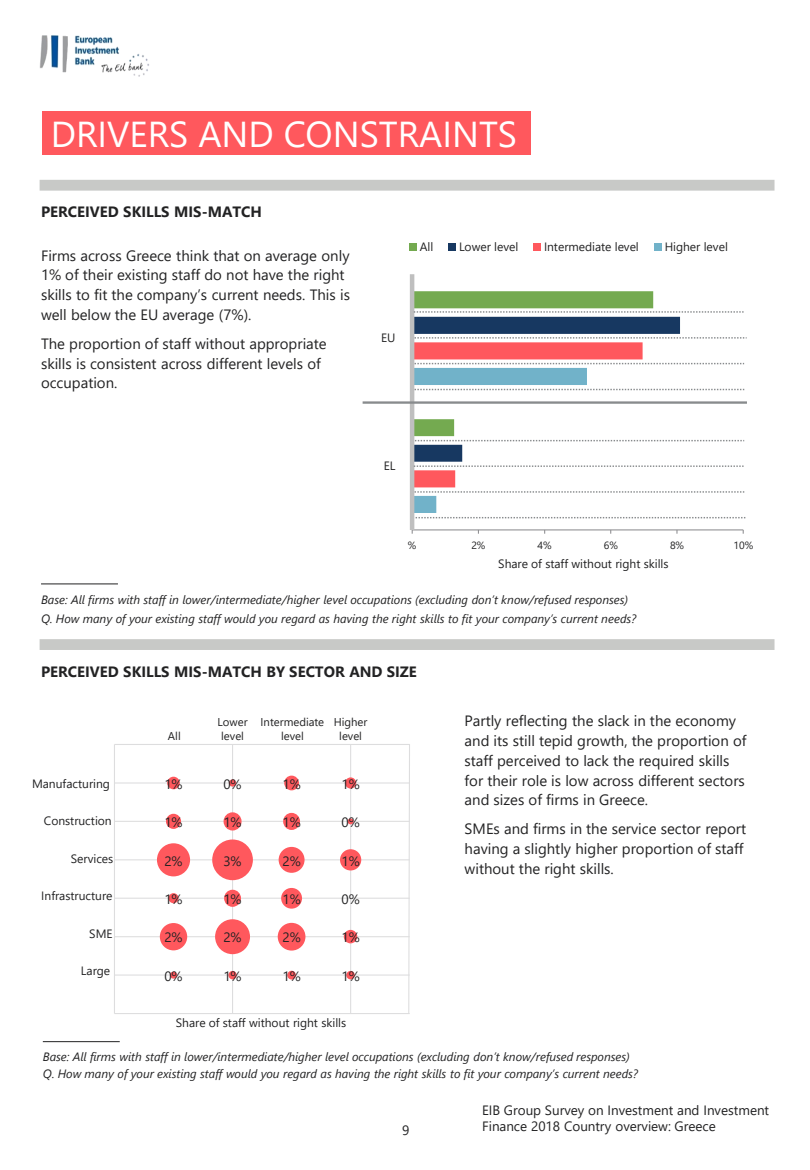
<style>
.page{position:relative;width:810px;height:1170px;background:#fff}
.page>*{position:absolute;margin:0;border:0;box-sizing:border-box;transform-origin:0 0}
.t1{font:36px "Segoe UI";color:#fff}
.t2{font:15px/19.8px "Segoe UI";color:#222223}
.t3{font:700 15px "Segoe UI";color:#222223}
.t4{font:13.5px/15.3px "Segoe UI";color:#222223}
.t5{font:italic 12px "Segoe UI";letter-spacing:-.005em;color:#222223}
.t6{font:12px "Segoe UI";color:#222223}
.t7{font:11.4px/13.5px "Segoe UI";color:#222223;text-align:center}
.t8{font:10.5px "Segoe UI";color:#222223}
</style>
<div class="page">
<img style="left:39px;top:35px;width:110px;height:42px">
<hr style="left:412px;top:529px;width:331px;height:1px;background:#8f8f92">
<hr style="left:410px;top:274px;width:4px;height:256px;background:#bfbfbf">
<div style="left:410px;top:244px;width:7px;height:7px;background:#74aa50"></div>
<div style="left:449px;top:244px;width:7px;height:7px;background:#173861"></div>
<div style="left:534px;top:244px;width:7px;height:7px;background:#ff585d"></div>
<div style="left:654px;top:244px;width:8px;height:7px;background:#71b2c9"></div>
<hr style="left:114px;top:1013px;width:296px;height:1px;background:#ddddde">
<hr style="left:114px;top:975px;width:296px;height:1px;background:#ddddde">
<hr style="left:114px;top:936px;width:296px;height:1px;background:#ddddde">
<hr style="left:114px;top:898px;width:296px;height:1px;background:#ddddde">
<hr style="left:114px;top:859px;width:296px;height:1px;background:#ddddde">
<hr style="left:114px;top:821px;width:296px;height:1px;background:#ddddde">
<hr style="left:114px;top:782px;width:296px;height:2px;background:#ddddde">
<hr style="left:114px;top:744px;width:296px;height:1px;background:#ddddde">
<hr style="left:114px;top:744px;width:1px;height:270px;background:#ddddde">
<hr style="left:232px;top:744px;width:1px;height:270px;background:#ddddde">
<hr style="left:350px;top:744px;width:1px;height:270px;background:#ddddde">
<div style="left:170px;top:972px;width:7px;height:7px;background:#ff585d;border-radius:50%"></div>
<div style="left:215px;top:919px;width:35px;height:35px;background:#ff585d;border-radius:50%"></div>
<div style="left:281px;top:888px;width:21px;height:21px;background:#ff585d;border-radius:50%"></div>
<div style="left:160px;top:923px;width:27px;height:27px;background:#ff585d;border-radius:50%"></div>
<div style="left:168px;top:893px;width:11px;height:10px;background:#ff585d;border-radius:50%"></div>
<div style="left:157px;top:843px;width:33px;height:33px;background:#ff585d;border-radius:50%"></div>
<div style="left:166px;top:814px;width:15px;height:15px;background:#ff585d;border-radius:50%"></div>
<div style="left:224px;top:890px;width:17px;height:17px;background:#ff585d;border-radius:50%"></div>
<div style="left:212px;top:840px;width:41px;height:40px;background:#ff585d;border-radius:50%"></div>
<div style="left:224px;top:812px;width:18px;height:19px;background:#ff585d;border-radius:50%"></div>
<div style="left:279px;top:847px;width:26px;height:26px;background:#ff585d;border-radius:50%"></div>
<div style="left:283px;top:813px;width:17px;height:17px;background:#ff585d;border-radius:50%"></div>
<div style="left:228px;top:971px;width:9px;height:8px;background:#ff585d;border-radius:50%"></div>
<div style="left:287px;top:971px;width:9px;height:9px;background:#ff585d;border-radius:50%"></div>
<div style="left:278px;top:923px;width:27px;height:28px;background:#ff585d;border-radius:50%"></div>
<div style="left:167px;top:777px;width:13px;height:12px;background:#ff585d;border-radius:50%"></div>
<div style="left:229px;top:779px;width:7px;height:8px;background:#ff585d;border-radius:50%"></div>
<div style="left:284px;top:776px;width:15px;height:14px;background:#ff585d;border-radius:50%"></div>
<div style="left:346px;top:971px;width:9px;height:8px;background:#ff585d;border-radius:50%"></div>
<div style="left:344px;top:930px;width:13px;height:13px;background:#ff585d;border-radius:50%"></div>
<div style="left:340px;top:849px;width:21px;height:21px;background:#ff585d;border-radius:50%"></div>
<svg style="left:348px;top:818px;width:6px;height:6px"></svg>
<div style="left:345px;top:777px;width:11px;height:12px;background:#ff585d;border-radius:50%"></div>
<div style="left:42px;top:111px;width:489px;height:44px;background:#ff585d"></div>
<div style="left:40px;top:180px;width:735px;height:11px;background:#c8c9c7"></div>
<div style="left:40px;top:639px;width:735px;height:11px;background:#c8c9c7"></div>
<hr style="left:41px;top:584px;width:77px;height:1px;background:#222223">
<hr style="left:43px;top:1041px;width:77px;height:1px;background:#222223">
<svg style="left:408px;top:745px;width:2px;height:268px"></svg>
<hr style="left:363px;top:401px;width:384px;height:3px;background:#888b8d">
<svg style="left:412px;top:291px;width:335px;height:227px"></svg>
<p class="t1" style="left:51px;top:108px;width:468px">DRIVERS AND CONSTRAINTS</p>
<p class="t3" style="left:41px;top:201px;width:222px">PERCEIVED SKILLS MIS-MATCH</p>
<p class="t2" style="left:41px;top:244px;width:311px">Firms across Greece think that on average only 1% of their existing staff do not have the right skills to fit the company’s current needs. This is well below the EU average (7%).</p>
<p class="t2" style="left:41px;top:332px;width:287px">The proportion of staff without appropriate skills is consistent across different levels of occupation.</p>
<p class="t6" style="left:420px;top:238px;width:15px">All</p>
<p class="t6" style="left:459px;top:238px;width:61px">Lower level</p>
<p class="t6" style="left:544px;top:238px;width:96px">Intermediate level</p>
<p class="t6" style="left:665px;top:238px;width:65px">Higher level</p>
<p class="t6" style="left:381px;top:329px;width:16px">EU</p>
<p class="t6" style="left:384px;top:457px;width:13px">EL</p>
<p class="t8" style="left:408px;top:538px;width:10px">%</p>
<p class="t8" style="left:471px;top:538px;width:16px">2%</p>
<p class="t8" style="left:538px;top:538px;width:16px">4%</p>
<p class="t8" style="left:604px;top:538px;width:16px">6%</p>
<p class="t8" style="left:670px;top:538px;width:16px">8%</p>
<p class="t8" style="left:733px;top:538px;width:21px">10%</p>
<p class="t6" style="left:498px;top:555px;width:172px">Share of staff without right skills</p>
<p class="t5" style="left:41px;top:591px;width:589px">Base: All firms with staff in lower/intermediate/higher level occupations (excluding don’t know/refused responses)</p>
<p class="t5" style="left:41px;top:610px;width:597px">Q. How many of your existing staff would you regard as having the right skills to fit your company’s current needs?</p>
<p class="t3" style="left:41px;top:660px;width:377px">PERCEIVED SKILLS MIS-MATCH BY SECTOR AND SIZE</p>
<p class="t6" style="left:32px;top:775px;width:79px">Manufacturing</p>
<p class="t6" style="left:44px;top:812px;width:69px">Construction</p>
<p class="t6" style="left:71px;top:850px;width:44px">Services</p>
<p class="t6" style="left:41px;top:887px;width:73px">Infrastructure</p>
<p class="t6" style="left:89px;top:925px;width:25px">SME</p>
<p class="t6" style="left:81px;top:962px;width:31px">Large</p>
<p class="t7" style="left:168px;top:728px;width:14px">All</p>
<p class="t7" style="left:218px;top:715px;width:32px">Lower level</p>
<p class="t7" style="left:261px;top:715px;width:65px">Intermediate</p>
<p class="t7" style="left:281px;top:728px;width:24px">level</p>
<p class="t7" style="left:334px;top:715px;width:35px">Higher level</p>
<p class="t4" style="left:164px;top:775px;width:20px">1%</p>
<p class="t4" style="left:223px;top:775px;width:20px">0%</p>
<p class="t4" style="left:282px;top:775px;width:20px">1%</p>
<p class="t4" style="left:342px;top:775px;width:20px">1%</p>
<p class="t4" style="left:164px;top:814px;width:20px">1%</p>
<p class="t4" style="left:223px;top:814px;width:20px">1%</p>
<p class="t4" style="left:282px;top:814px;width:20px">1%</p>
<p class="t4" style="left:342px;top:814px;width:20px">0%</p>
<p class="t4" style="left:164px;top:852px;width:20px">2%</p>
<p class="t4" style="left:223px;top:852px;width:20px">3%</p>
<p class="t4" style="left:282px;top:852px;width:20px">2%</p>
<p class="t4" style="left:342px;top:852px;width:20px">1%</p>
<p class="t4" style="left:164px;top:890px;width:20px">1%</p>
<p class="t4" style="left:223px;top:890px;width:20px">1%</p>
<p class="t4" style="left:282px;top:890px;width:20px">1%</p>
<p class="t4" style="left:342px;top:890px;width:20px">0%</p>
<p class="t4" style="left:164px;top:929px;width:20px">2%</p>
<p class="t4" style="left:223px;top:929px;width:20px">2%</p>
<p class="t4" style="left:282px;top:929px;width:20px">2%</p>
<p class="t4" style="left:342px;top:929px;width:20px">1%</p>
<p class="t4" style="left:164px;top:967px;width:20px">0%</p>
<p class="t4" style="left:223px;top:967px;width:20px">1%</p>
<p class="t4" style="left:282px;top:967px;width:20px">1%</p>
<p class="t4" style="left:342px;top:967px;width:20px">1%</p>
<p class="t6" style="left:176px;top:1014px;width:172px">Share of staff without right skills</p>
<p class="t2" style="left:465px;top:710px;width:283px">Partly reflecting the slack in the economy and its still tepid growth, the proportion of staff perceived to lack the required skills for their role is low across different sectors and sizes of firms in Greece.</p>
<p class="t2" style="left:465px;top:818px;width:283px">SMEs and firms in the service sector report having a slightly higher proportion of staff without the right skills.</p>
<p class="t5" style="left:43px;top:1048px;width:589px">Base: All firms with staff in lower/intermediate/higher level occupations (excluding don’t know/refused responses)</p>
<p class="t5" style="left:43px;top:1065px;width:597px">Q. How many of your existing staff would you regard as having the right skills to fit your company’s current needs?</p>
<p class="t4" style="left:402px;top:1122px;width:9px">9</p>
<p class="t4" style="left:482px;top:1102px;width:289px">EIB Group Survey on Investment and Investment<br>Finance 2018 Country overview: Greece</p>
</div>
